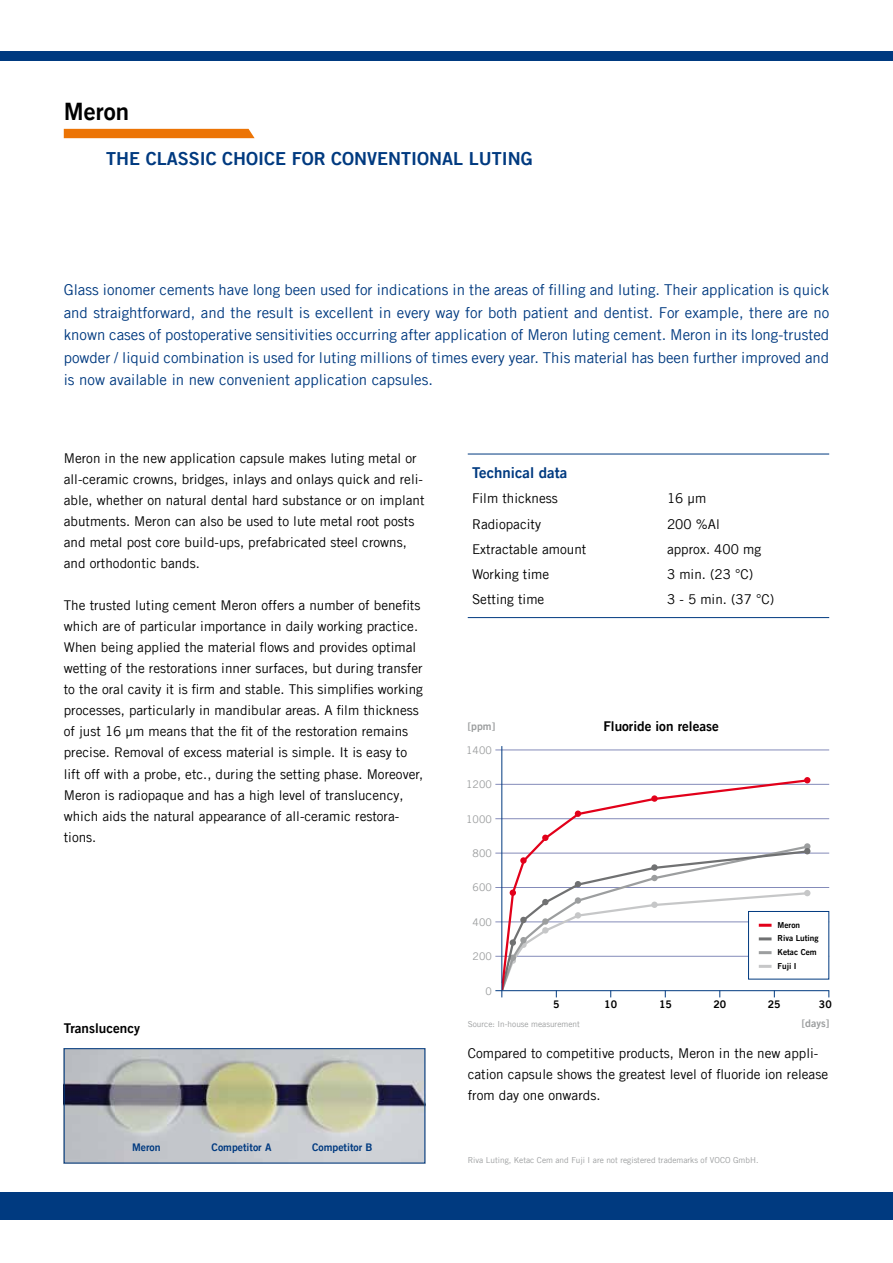
<style>
.page{position:relative;width:893px;height:1263px;background:#fff}
.page>*{position:absolute;margin:0;border:0;box-sizing:border-box;transform-origin:0 0}
.t1{font:24px "Trade Gothic LT Com Bd 2";color:#000}
.t2{font:18px "Trade Gothic LT Com Bd 2";color:#003a80}
.t3{font:15px/22.5px "Trade Gothic LT Com";color:#003a80;text-align:justify}
.t4{font:15px "Trade Gothic LT Com Bd 2";color:#003a80}
.t5{font:13.5px/21px "Trade Gothic LT Com";color:#000}
.t6{font:13.5px "Trade Gothic LT Com Bd 2";color:#000}
.t7{font:10.5px "Trade Gothic LT Com Bd 2";color:#003a80}
.t8{font:10.5px "Trade Gothic LT Com";color:#9c9e9f}
.t9{font:10.5px "Trade Gothic LT Com Bd 2";color:#000}
.t10{font:10.5px "Trade Gothic LT Com Bd 2";color:#9c9e9f}
.t11{font:8.25px "Trade Gothic LT Com";color:#9c9e9f}
.t12{font:8.25px/13.6px "Trade Gothic LT Com Bd 2";color:#000}
</style>
<div class="page">
<div style="left:0;top:1192px;width:893px;height:28px;background:#003a80"></div>
<div style="left:0;top:51px;width:893px;height:10px;background:#003a80"></div>
<div style="left:64px;top:129px;width:191px;height:9px;background:#ec7405"></div>
<hr style="left:468px;top:454px;width:361px;height:1px;background:#003a80">
<hr style="left:468px;top:617px;width:361px;height:1px;background:#003a80">
<img style="left:66px;top:1050px;width:357px;height:111px">
<div style="left:64px;top:1048px;width:361px;height:115px;border:1px solid #003a80"></div>
<hr style="left:500px;top:887px;width:329px;height:1px;background:#848bb9">
<hr style="left:500px;top:853px;width:329px;height:1px;background:#848bb9">
<hr style="left:500px;top:818px;width:329px;height:1px;background:#848bb9">
<hr style="left:500px;top:784px;width:329px;height:1px;background:#848bb9">
<hr style="left:500px;top:750px;width:329px;height:1px;background:#848bb9">
<svg style="left:499px;top:778px;width:311px;height:70px"></svg>
<div style="left:542px;top:834px;width:7px;height:7px;background:#e2001a;border-radius:50%"></div>
<div style="left:575px;top:810px;width:6px;height:7px;background:#e2001a;border-radius:50%"></div>
<svg style="left:651px;top:795px;width:7px;height:7px"></svg>
<svg style="left:804px;top:777px;width:6px;height:6px"></svg>
<svg style="left:495px;top:848px;width:315px;height:149px"></svg>
<hr style="left:501px;top:746px;width:1px;height:251px;background:#003a80">
<hr style="left:495px;top:990px;width:334px;height:1px;background:#003a80">
<h1 class="t1" style="left:64px;top:97px;width:67px">Meron</h1>
<h2 class="t2" style="left:64px;top:147px;width:28px">T</h2>
<h2 class="t2" style="left:116px;top:147px;width:418px">he classic choice for conventional luti ng</h2>
<p class="t3" style="left:64px;top:279px;width:767px">Glass ionomer cements have long been used for indications in the areas of filling and luting. Their application is quick and straightforward, and the result is excellent in every way for both patient and dentist. For example, there are no known cases of postoperative sensitivities occurring after application of Meron luting cement. Meron in its long-trusted powder / liquid combination is used for luting millions of times every year. This material has been further improved and is now available in new convenient application capsules.</p>
<p class="t5" style="left:64px;top:448px;width:362px">Meron in the new application capsule makes luting metal or all-ceramic crowns, bridges, inlays and onlays quick and reli&shy;able, whether on natural dental hard substance or on implant abutments. Meron can also be used to lute metal root posts and metal post core build-ups, prefabricated steel crowns, and orthodontic bands.</p>
<p class="t5" style="left:64px;top:595px;width:361px">The trusted luting cement Meron offers a number of benefits which are of particular importance in daily working practice.<br>When being applied the material flows and provides optimal wetting of the restorations inner surfaces, but during transfer to the oral cavity it is firm and stable. This simplifies working processes, particularly in mandibular areas. A film thickness of just 16 μm means that the fit of the restoration remains precise. Removal of excess material is simple. It is easy to lift off with a probe, etc., during the setting phase. Moreover, Meron is radiopaque and has a high level of translucency, which aids the natural appearance of all-ceramic restora&shy;tions.</p>
<p class="t6" style="left:64px;top:1020px;width:78px">Translucency</p>
<p class="t7" style="left:132px;top:1141px;width:30px">Meron</p>
<p class="t7" style="left:212px;top:1141px;width:61px">Competitor A</p>
<p class="t7" style="left:312px;top:1141px;width:62px">Competitor B</p>
<p class="t4" style="left:472px;top:463px;width:97px">Technical data</p>
<p class="t5" style="left:472px;top:488px;width:87px">Film thickness</p>
<p class="t5" style="left:667px;top:488px;width:41px">16 µm</p>
<p class="t5" style="left:472px;top:513px;width:71px">Radiopacity</p>
<p class="t5" style="left:667px;top:513px;width:54px">200 %Al</p>
<p class="t5" style="left:472px;top:538px;width:116px">Extractable amount</p>
<p class="t5" style="left:667px;top:538px;width:96px">approx. 400 mg</p>
<p class="t5" style="left:472px;top:564px;width:79px">Working time</p>
<p class="t5" style="left:667px;top:564px;width:88px">3 min. (23 °C)</p>
<p class="t5" style="left:472px;top:589px;width:74px">Setting time</p>
<p class="t5" style="left:667px;top:589px;width:109px">3 - 5 min. (37 °C)</p>
<p class="t10" style="left:468px;top:720px;width:29px">[ppm]</p>
<p class="t8" style="left:466px;top:743px;width:27px">1400</p>
<p class="t8" style="left:466px;top:778px;width:27px">1200</p>
<p class="t8" style="left:466px;top:812px;width:27px">1000</p>
<p class="t8" style="left:473px;top:847px;width:21px">800</p>
<p class="t8" style="left:473px;top:881px;width:21px">600</p>
<p class="t8" style="left:473px;top:916px;width:21px">400</p>
<p class="t8" style="left:473px;top:950px;width:21px">200</p>
<p class="t8" style="left:485px;top:984px;width:8px">0</p>
<p class="t6" style="left:603px;top:718px;width:117px">Fluoride ion release</p>
<p class="t12" style="left:778px;top:918px;width:43px">Meron<br>Riva Luting<br>Ketac Cem<br>Fuji I</p>
<p class="t9" style="left:553px;top:998px;width:8px">5</p>
<p class="t9" style="left:604px;top:998px;width:14px">10</p>
<p class="t9" style="left:659px;top:998px;width:14px">15</p>
<p class="t9" style="left:713px;top:998px;width:14px">20</p>
<p class="t9" style="left:768px;top:998px;width:14px">25</p>
<p class="t9" style="left:819px;top:998px;width:14px">30</p>
<p class="t11" style="left:468px;top:1019px;width:114px">Source: In-house measurement</p>
<p class="t10" style="left:802px;top:1016px;width:29px">[days]</p>
<p class="t5" style="left:468px;top:1043px;width:362px">Compared to competitive products, Meron in the new appli&shy;cation capsule shows the greatest level of fluoride ion release from day one onwards.</p>
<p class="t11" style="left:468px;top:1155px;width:292px">Riva Luting, Ketac Cem and Fuji I are not registered trademarks of VOCO GmbH.</p>
</div>
